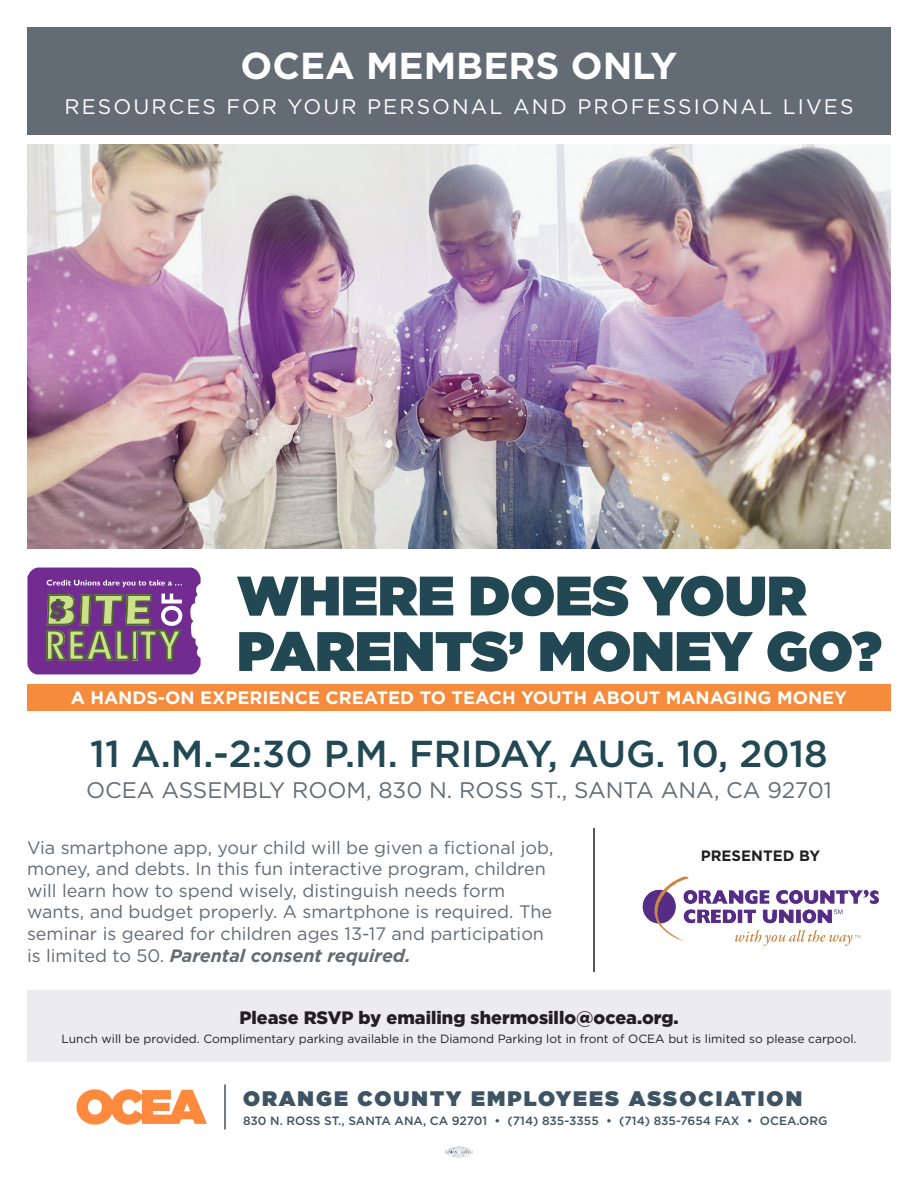
<style>
.page{position:relative;width:918px;height:1188px;background:#fff}
.page>*{position:absolute;margin:0;border:0;box-sizing:border-box;transform-origin:0 0}
.t1{font:900 55.5px/55.5px "Gotham";color:#214853}
.t2{font:500 37.5px "Gotham";color:#214853}
.t3{font:700 37.5px "Gotham";color:#fff}
.t4{font:22.5px "Gotham";color:#636c75}
.t5{font:21px "Gotham";letter-spacing:.1em;color:#fff}
.t6{font:900 21px "Gotham";letter-spacing:.1em;color:#3e5364}
.t7{font:18px/21.6px "Gotham";color:#636c75}
.t8{font:700 18px "Gotham";color:#fff}
.t9{font:900 18px "Gotham";color:#231f20}
.t10{font:700 15px "Gotham";color:#231f20}
.t11{font:12px "Gotham";color:#231f20}
.t12{font:500 12px "Gotham";color:#3e5364}
.s1{font-weight:700;font-style:italic}
</style>
<div class="page">
<img style="left:27px;top:144px;width:864px;height:405px">
<div style="left:27px;top:990px;width:864px;height:72px;background:#ececee"></div>
<div style="left:27px;top:27px;width:864px;height:108px;background:#636c75"></div>
<svg style="left:446px;top:1147px;width:26px;height:10px"></svg>
<svg style="left:77px;top:1089px;width:130px;height:36px"></svg>
<hr style="left:224px;top:1084px;width:2px;height:46px;background:#3e5364">
<img style="left:642px;top:876px;width:237px;height:70px">
<hr style="left:593px;top:828px;width:2px;height:144px;background:#231f20">
<svg style="left:27px;top:567px;width:174px;height:108px;background:#845a8c"></svg>
<div style="left:27px;top:684px;width:864px;height:27px;background:#f58b3c"></div>
<p class="t3" style="left:240px;top:44px;width:439px">OCEA MEMBERS ONLY</p>
<p class="t5" style="left:64px;top:95px;width:791px">RESOURCES FOR YOUR PERSONAL AND PROFESSIONAL LIVES</p>
<p class="t1" style="left:237px;top:567px;width:646px">WHERE DOES YOUR<br>PARENTS’ MONEY GO?</p>
<p class="t8" style="left:71px;top:687px;width:778px">A HANDS-ON EXPERIENCE CREATED TO TEACH YOUTH ABOUT MANAGING MONEY</p>
<p class="t2" style="left:90px;top:729px;width:739px">11 A.M.-2:30 P.M. FRIDAY, AUG. 10, 2018</p>
<p class="t4" style="left:86px;top:778px;width:747px">OCEA ASSEMBLY ROOM, 830 N. ROSS ST., SANTA ANA, CA 92701</p>
<p class="t7" style="left:27px;top:836px;width:528px">Via smartphone app, your child will be given a fictional job, money, and debts. In this fun interactive program, children will learn how to spend wisely, distinguish needs form wants, and budget properly. A smartphone is required. The seminar is geared for children ages 13-17 and participation is limited to 50. <span class="s1">Parental consent required.</span></p>
<p class="t10" style="left:701px;top:847px;width:121px">PRESENTED BY</p>
<p class="t9" style="left:239px;top:1007px;width:441px">Please RSVP by emailing shermosillo@ocea.org.</p>
<p class="t11" style="left:61px;top:1032px;width:797px">Lunch will be provided. Complimentary parking available in the Diamond Parking lot in front of OCEA but is limited so please carpool.</p>
<p class="t6" style="left:243px;top:1083px;width:561px">ORANGE COUNTY EMPLOYEES ASSOCIATION</p>
<p class="t12" style="left:243px;top:1113px;width:586px">830 N. ROSS ST., SANTA ANA, CA 92701 • (714) 835-3355 • (714) 835-7654 FAX • OCEA.ORG</p>
</div>
